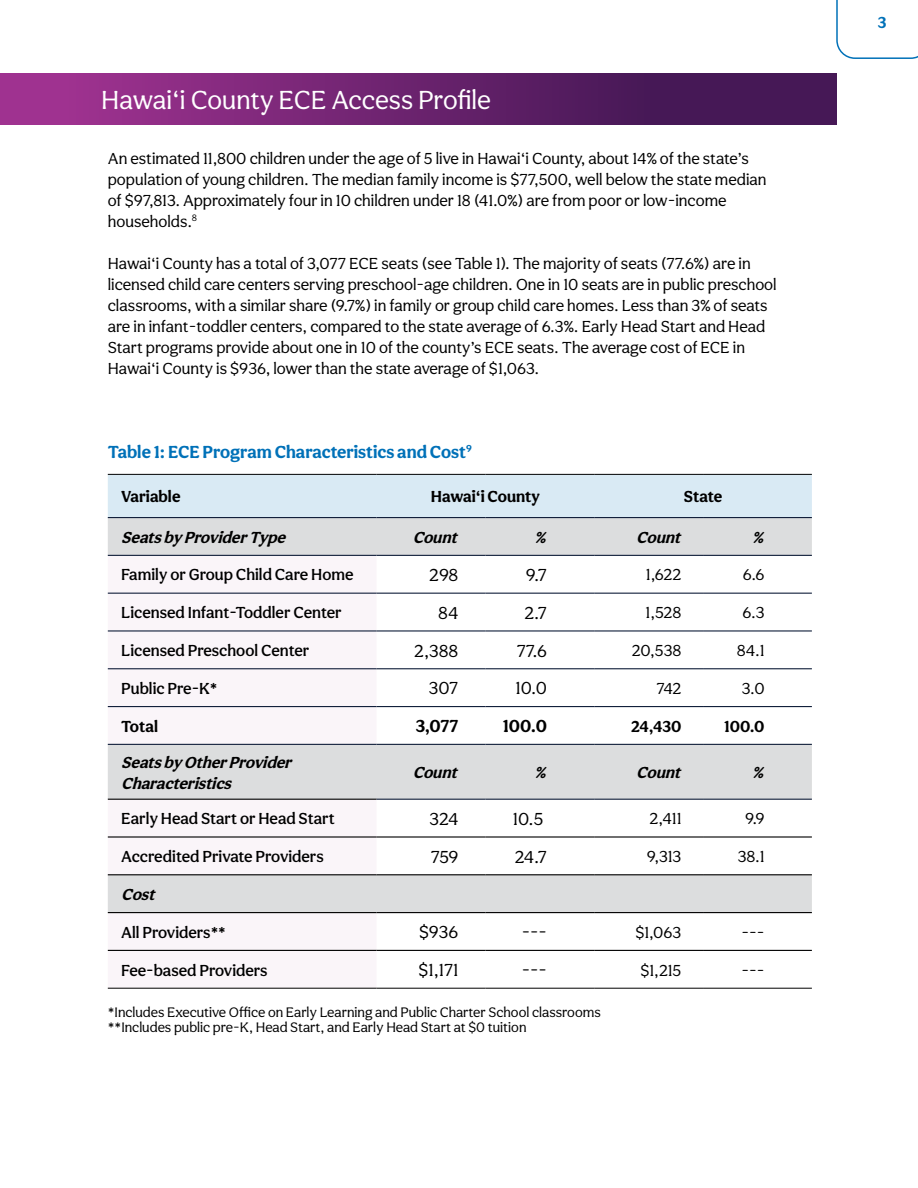
<style>
.page{position:relative;width:918px;height:1188px;background:#fff}
.page>*{position:absolute;margin:0;border:0;box-sizing:border-box;transform-origin:0 0}
.t1{font:27px "Aesthet Nova";color:#fff}
.t2{font:18px "Aesthet Nova";color:#000}
.t3{font:700 18px "Aesthet Nova";color:#0071b8}
.t4{font:700 18px "Aesthet Nova";color:#000}
.t5{font:16.5px/21px "Aesthet Nova";color:#000}
.t6{font:500 16.5px "Aesthet Nova";color:#000}
.t7{font:italic 700 16.5px/21px "Aesthet Nova";color:#000}
.t8{font:700 16.5px "Aesthet Nova";color:#000}
.t9{font:700 16.5px "Aesthet Nova";color:#0071b8}
.t10{font:14.25px/15px "Aesthet Nova";color:#000}
</style>
<div class="page">
<div style="left:0;top:73px;width:837px;height:51px;background:linear-gradient(to right,#a33392,#36134b)"></div>
<svg style="left:836px;top:0;width:82px;height:59px"></svg>
<div style="left:108px;top:475px;width:704px;height:42px;background:#d9eaf4"></div>
<svg style="left:108px;top:518px;width:704px;height:394px"></svg>
<svg style="left:108px;top:556px;width:268px;height:432px;fill:#faf5f9"></svg>
<hr style="left:108px;top:517px;width:268px;height:1px;background:#12203b">
<hr style="left:376px;top:517px;width:109px;height:1px;background:#12203b">
<hr style="left:485px;top:517px;width:109px;height:1px;background:#12203b">
<hr style="left:594px;top:517px;width:109px;height:1px;background:#12203b">
<hr style="left:703px;top:517px;width:109px;height:1px;background:#12203b">
<hr style="left:108px;top:555px;width:268px;height:1px;background:#12203b">
<hr style="left:376px;top:555px;width:109px;height:1px;background:#12203b">
<hr style="left:485px;top:555px;width:109px;height:1px;background:#12203b">
<hr style="left:594px;top:555px;width:109px;height:1px;background:#12203b">
<hr style="left:703px;top:555px;width:109px;height:1px;background:#12203b">
<hr style="left:108px;top:593px;width:268px;height:1px;background:#12203b">
<hr style="left:376px;top:593px;width:109px;height:1px;background:#12203b">
<hr style="left:485px;top:593px;width:109px;height:1px;background:#12203b">
<hr style="left:594px;top:593px;width:109px;height:1px;background:#12203b">
<hr style="left:703px;top:593px;width:109px;height:1px;background:#12203b">
<hr style="left:108px;top:630px;width:268px;height:2px;background:#12203b">
<hr style="left:376px;top:630px;width:109px;height:2px;background:#12203b">
<hr style="left:485px;top:630px;width:109px;height:2px;background:#12203b">
<hr style="left:594px;top:630px;width:109px;height:2px;background:#12203b">
<hr style="left:703px;top:630px;width:109px;height:2px;background:#12203b">
<hr style="left:108px;top:668px;width:268px;height:1px;background:#12203b">
<hr style="left:376px;top:668px;width:109px;height:1px;background:#12203b">
<hr style="left:485px;top:668px;width:109px;height:1px;background:#12203b">
<hr style="left:594px;top:668px;width:109px;height:1px;background:#12203b">
<hr style="left:703px;top:668px;width:109px;height:1px;background:#12203b">
<hr style="left:108px;top:706px;width:268px;height:1px;background:#12203b">
<hr style="left:376px;top:706px;width:109px;height:1px;background:#12203b">
<hr style="left:485px;top:706px;width:109px;height:1px;background:#12203b">
<hr style="left:594px;top:706px;width:109px;height:1px;background:#12203b">
<hr style="left:703px;top:706px;width:109px;height:1px;background:#12203b">
<hr style="left:108px;top:744px;width:268px;height:1px;background:#12203b">
<hr style="left:376px;top:744px;width:109px;height:1px;background:#12203b">
<hr style="left:485px;top:744px;width:109px;height:1px;background:#12203b">
<hr style="left:594px;top:744px;width:109px;height:1px;background:#12203b">
<hr style="left:703px;top:744px;width:109px;height:1px;background:#12203b">
<hr style="left:376px;top:799px;width:109px;height:1px;background:#12203b">
<hr style="left:485px;top:799px;width:109px;height:1px;background:#12203b">
<hr style="left:594px;top:799px;width:109px;height:1px;background:#12203b">
<hr style="left:703px;top:799px;width:109px;height:1px;background:#12203b">
<hr style="left:108px;top:799px;width:268px;height:1px;background:#000">
<hr style="left:108px;top:836px;width:268px;height:2px;background:#000">
<hr style="left:376px;top:836px;width:109px;height:2px;background:#000">
<hr style="left:485px;top:836px;width:109px;height:2px;background:#000">
<hr style="left:594px;top:836px;width:109px;height:2px;background:#000">
<hr style="left:703px;top:836px;width:109px;height:2px;background:#000">
<hr style="left:108px;top:874px;width:268px;height:1px;background:#000">
<hr style="left:376px;top:874px;width:109px;height:1px;background:#000">
<hr style="left:485px;top:874px;width:109px;height:1px;background:#000">
<hr style="left:594px;top:874px;width:109px;height:1px;background:#000">
<hr style="left:703px;top:874px;width:109px;height:1px;background:#000">
<hr style="left:108px;top:912px;width:268px;height:1px;background:#000">
<hr style="left:376px;top:912px;width:109px;height:1px;background:#000">
<hr style="left:485px;top:912px;width:109px;height:1px;background:#000">
<hr style="left:594px;top:912px;width:109px;height:1px;background:#000">
<hr style="left:703px;top:912px;width:109px;height:1px;background:#000">
<hr style="left:108px;top:950px;width:268px;height:1px;background:#000">
<hr style="left:376px;top:950px;width:109px;height:1px;background:#000">
<hr style="left:485px;top:950px;width:109px;height:1px;background:#000">
<hr style="left:594px;top:950px;width:109px;height:1px;background:#000">
<hr style="left:703px;top:950px;width:109px;height:1px;background:#000">
<hr style="left:108px;top:474px;width:268px;height:1px;background:#000">
<hr style="left:376px;top:474px;width:109px;height:1px;background:#000">
<hr style="left:485px;top:474px;width:109px;height:1px;background:#000">
<hr style="left:594px;top:474px;width:109px;height:1px;background:#000">
<hr style="left:703px;top:474px;width:109px;height:1px;background:#000">
<hr style="left:108px;top:988px;width:268px;height:1px;background:#000">
<hr style="left:376px;top:988px;width:109px;height:1px;background:#000">
<hr style="left:485px;top:988px;width:109px;height:1px;background:#000">
<hr style="left:594px;top:988px;width:109px;height:1px;background:#000">
<hr style="left:703px;top:988px;width:109px;height:1px;background:#000">
<h1 class="t1" style="left:101px;top:84px;width:391px">Hawai‘i County ECE Access Profile</h1>
<p class="t5" style="left:108px;top:148px;width:660px">An estimated 11,800 children under the age of 5 live in Hawai‘i County, about 14% of the state’s population of young children. The median family income is $77,500, well below the state median of $97,813. Approximately four in 10 children under 18 (41.0%) are from poor or low-income households.<sup>8</sup></p>
<p class="t5" style="left:108px;top:253px;width:670px">Hawai‘i County has a total of 3,077 ECE seats (see Table 1). The majority of seats (77.6%) are in licensed child care centers serving preschool-age children. One in 10 seats are in public preschool classrooms, with a similar share (9.7%) in family or group child care homes. Less than 3% of seats are in infant-toddler centers, compared to the state average of 6.3%. Early Head Start and Head Start programs provide about one in 10 of the county’s ECE seats. The average cost of ECE in Hawai‘i County is $936, lower than the state average of $1,063.</p>
<p class="t3" style="left:108px;top:441px;width:365px">Table 1: ECE Program Characteristics and Cost<sup>9</sup></p>
<p class="t8" style="left:121px;top:486px;width:61px">Variable</p>
<p class="t8" style="left:431px;top:486px;width:110px">Hawai‘i County</p>
<p class="t8" style="left:684px;top:486px;width:40px">State</p>
<p class="t7" style="left:121px;top:526px;width:170px">SeatsbyProviderType</p>
<p class="t7" style="left:413px;top:526px;width:51px">Count</p>
<p class="t7" style="left:534px;top:526px;width:17px">%</p>
<p class="t7" style="left:636px;top:526px;width:51px">Count</p>
<p class="t7" style="left:752px;top:526px;width:17px">%</p>
<p class="t6" style="left:121px;top:565px;width:234px">Family or Group Child Care Home</p>
<p class="t2" style="left:429px;top:564px;width:31px">298</p>
<p class="t2" style="left:526px;top:564px;width:22px">9.7</p>
<p class="t5" style="left:646px;top:564px;width:37px">1,622</p>
<p class="t5" style="left:743px;top:564px;width:23px">6.6</p>
<p class="t6" style="left:121px;top:603px;width:222px">Licensed Infant-Toddler Center</p>
<p class="t2" style="left:438px;top:602px;width:22px">84</p>
<p class="t2" style="left:524px;top:602px;width:24px">2.7</p>
<p class="t5" style="left:646px;top:602px;width:37px">1,528</p>
<p class="t5" style="left:743px;top:602px;width:24px">6.3</p>
<p class="t6" style="left:121px;top:641px;width:189px">Licensed Preschool Center</p>
<p class="t2" style="left:414px;top:640px;width:46px">2,388</p>
<p class="t2" style="left:517px;top:640px;width:32px">77.6</p>
<p class="t5" style="left:632px;top:640px;width:51px">20,538</p>
<p class="t5" style="left:737px;top:640px;width:29px">84.1</p>
<p class="t6" style="left:121px;top:678px;width:98px">Public Pre-K*</p>
<p class="t2" style="left:429px;top:678px;width:31px">307</p>
<p class="t2" style="left:515px;top:678px;width:33px">10.0</p>
<p class="t5" style="left:656px;top:678px;width:27px">742</p>
<p class="t5" style="left:742px;top:678px;width:24px">3.0</p>
<p class="t8" style="left:121px;top:716px;width:38px">Total</p>
<p class="t4" style="left:416px;top:715px;width:44px">3,077</p>
<p class="t4" style="left:503px;top:715px;width:46px">100.0</p>
<p class="t8" style="left:631px;top:716px;width:52px">24,430</p>
<p class="t8" style="left:724px;top:716px;width:42px">100.0</p>
<p class="t7" style="left:121px;top:751px;width:176px">SeatsbyOtherProvider<br>Characteristics</p>
<p class="t7" style="left:413px;top:762px;width:51px">Count</p>
<p class="t7" style="left:534px;top:762px;width:17px">%</p>
<p class="t7" style="left:636px;top:762px;width:51px">Count</p>
<p class="t7" style="left:752px;top:762px;width:17px">%</p>
<p class="t6" style="left:121px;top:809px;width:215px">Early Head Start or Head Start</p>
<p class="t2" style="left:429px;top:808px;width:30px">324</p>
<p class="t2" style="left:513px;top:808px;width:32px">10.5</p>
<p class="t5" style="left:649px;top:808px;width:34px">2,411</p>
<p class="t5" style="left:745px;top:808px;width:21px">9.9</p>
<p class="t6" style="left:121px;top:847px;width:204px">Accredited Private Providers</p>
<p class="t2" style="left:431px;top:846px;width:29px">759</p>
<p class="t2" style="left:515px;top:846px;width:34px">24.7</p>
<p class="t5" style="left:647px;top:846px;width:36px">9,313</p>
<p class="t5" style="left:738px;top:846px;width:28px">38.1</p>
<p class="t7" style="left:121px;top:884px;width:40px">Cost</p>
<p class="t6" style="left:121px;top:922px;width:106px">All Providers**</p>
<p class="t2" style="left:419px;top:922px;width:41px">$936</p>
<p class="t2" style="left:522px;top:922px;width:27px">---</p>
<p class="t5" style="left:635px;top:921px;width:48px">$1,063</p>
<p class="t5" style="left:742px;top:921px;width:25px">---</p>
<p class="t6" style="left:121px;top:960px;width:148px">Fee-based Providers</p>
<p class="t2" style="left:419px;top:959px;width:41px">$1,171</p>
<p class="t2" style="left:522px;top:959px;width:27px">---</p>
<p class="t5" style="left:640px;top:959px;width:42px">$1,215</p>
<p class="t5" style="left:742px;top:959px;width:25px">---</p>
<p class="t10" style="left:108px;top:1005px;width:494px">*Includes Executive Office on Early Learning and Public Charter School classrooms **Includes public pre-K, Head Start, and Early Head Start at $0 tuition</p>
<p class="t9" style="left:878px;top:13px;width:10px">3</p>
</div>
